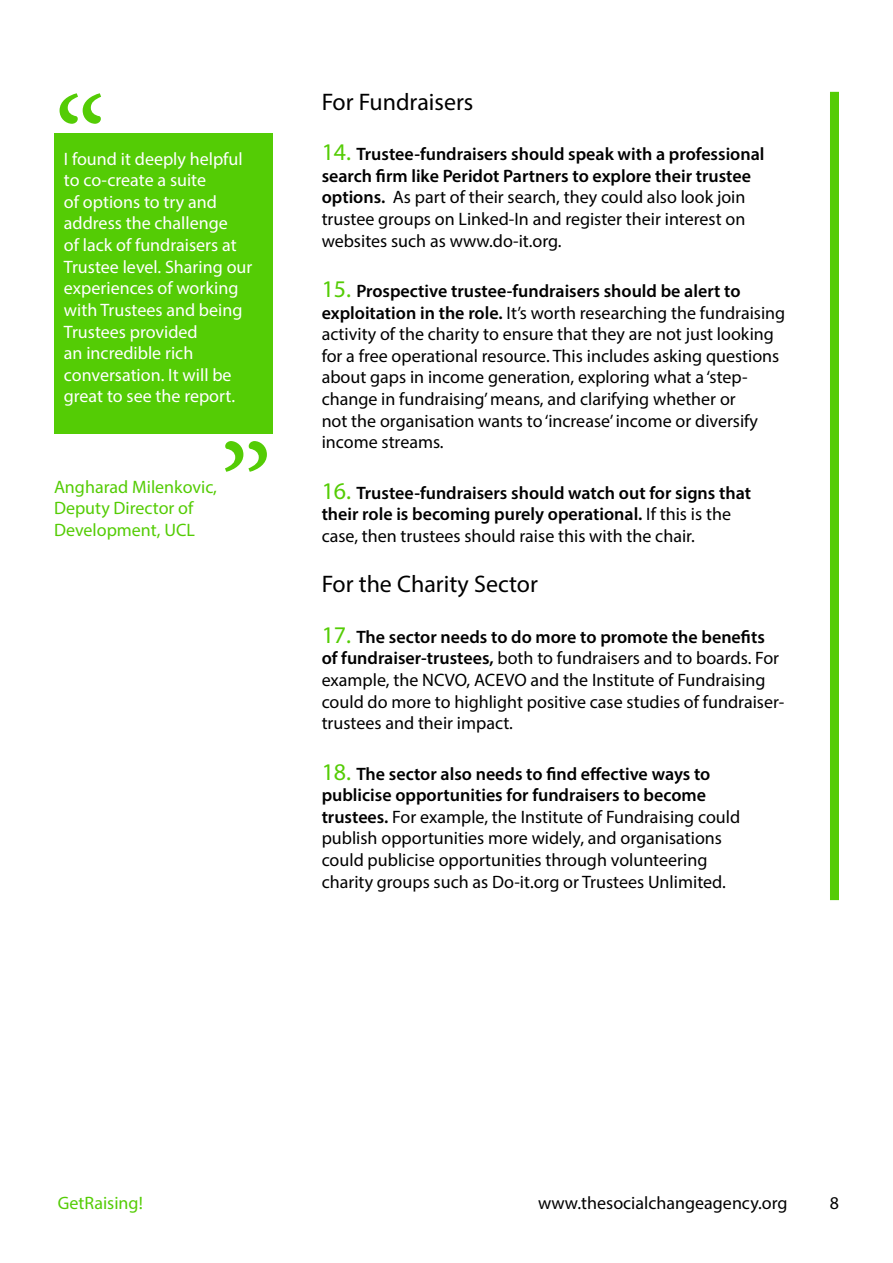
<style>
.page{position:relative;width:893px;height:1263px;background:#fff}
.page>*{position:absolute;margin:0;border:0;box-sizing:border-box;transform-origin:0 0}
.t1{font:132px "Minion Pro";color:#54cc05}
.t2{font:24px "Myriad Pro";color:#000}
.t3{font:18px/21.6px "Myriad Pro";color:#000}
.t4{font:18px/21.6px "Myriad Pro";color:#fff}
.t5{font:600 18px/21.6px "Myriad Pro";color:#000}
.t6{font:18px/21.6px "Myriad Pro";color:#54cc05}
.s1{font-size:24px;color:#54cc05}
.s2{font-weight:600}
.s3{font-weight:400;font-size:24px;color:#54cc05}
.s4{font-weight:400}
</style>
<div class="page">
<div style="left:830px;top:92px;width:9px;height:808px;background:#54cc05"></div>
<div style="left:54px;top:133px;width:218px;height:301px;background:#54cc05"></div>
<p class="t1" style="left:54px;top:57px;width:54px">“</p>
<p class="t4" style="left:64px;top:148px;width:190px">I found it deeply helpful to co-create a suite<br>of options to try and address the challenge<br>of lack of fundraisers at<br>Trustee level. Sharing our experiences of working with Trustees and being<br>Trustees provided<br>an incredible rich conversation. It will be great to see the report.</p>
<p class="t6" style="left:54px;top:475px;width:164px">Angharad Milenkovic,</p>
<p class="t6" style="left:54px;top:497px;width:142px">Deputy Director of<br>Development, UCL</p>
<p class="t1" style="left:220px;top:404px;width:54px">”</p>
<p class="t2" style="left:322px;top:87px;width:153px">For Fundraisers</p>
<p class="t3" style="left:322px;top:143px;width:444px"><span class="s1">14.</span> <span class="s2">Trustee-fundraisers should speak with a professional search firm like Peridot Partners to explore their trustee options.</span> As part of their search, they could also look join trustee groups on Linked-In and register their interest on websites such as www.do-it.org.</p>
<p class="t3" style="left:322px;top:280px;width:465px"><span class="s1">15.</span> <span class="s2">Prospective trustee-fundraisers should be alert to exploitation in the role.</span> It’s worth researching the fundraising activity of the charity to ensure that they are not just looking for a free operational resource. This includes asking questions about gaps in income generation, exploring what a ‘step&shy;change in fundraising’ means, and clarifying whether or<br>not the organisation wants to ‘increase’ income or diversify income streams.</p>
<p class="t5" style="left:322px;top:481px;width:431px"><span class="s3">16.</span> Trustee-fundraisers should watch out for signs that their role is becoming purely operational. <span class="s4">If this is the case, then trustees should raise this with the chair.</span></p>
<p class="t2" style="left:322px;top:569px;width:218px">For the Charity Sector</p>
<p class="t3" style="left:322px;top:626px;width:464px"><span class="s1">17.</span> <span class="s2">The sector needs to do more to promote the benefits of fundraiser-trustees,</span> both to fundraisers and to boards. For example, the NCVO, ACEVO and the Institute of Fundraising could do more to highlight positive case studies of fundraiser&shy;trustees and their impact.</p>
<p class="t3" style="left:322px;top:762px;width:420px"><span class="s1">18.</span> <span class="s2">The sector also needs to find effective ways to publicise opportunities for fundraisers to become trustees.</span> For example, the Institute of Fundraising could publish opportunities more widely, and organisations could publicise opportunities through volunteering charity groups such as Do-it.org or Trustees Unlimited.</p>
<p class="t6" style="left:58px;top:1192px;width:87px">GetRaising!</p>
<p class="t3" style="left:538px;top:1192px;width:251px">www.thesocialchangeagency.org</p>
<p class="t3" style="left:830px;top:1192px;width:11px">8</p>
</div>
